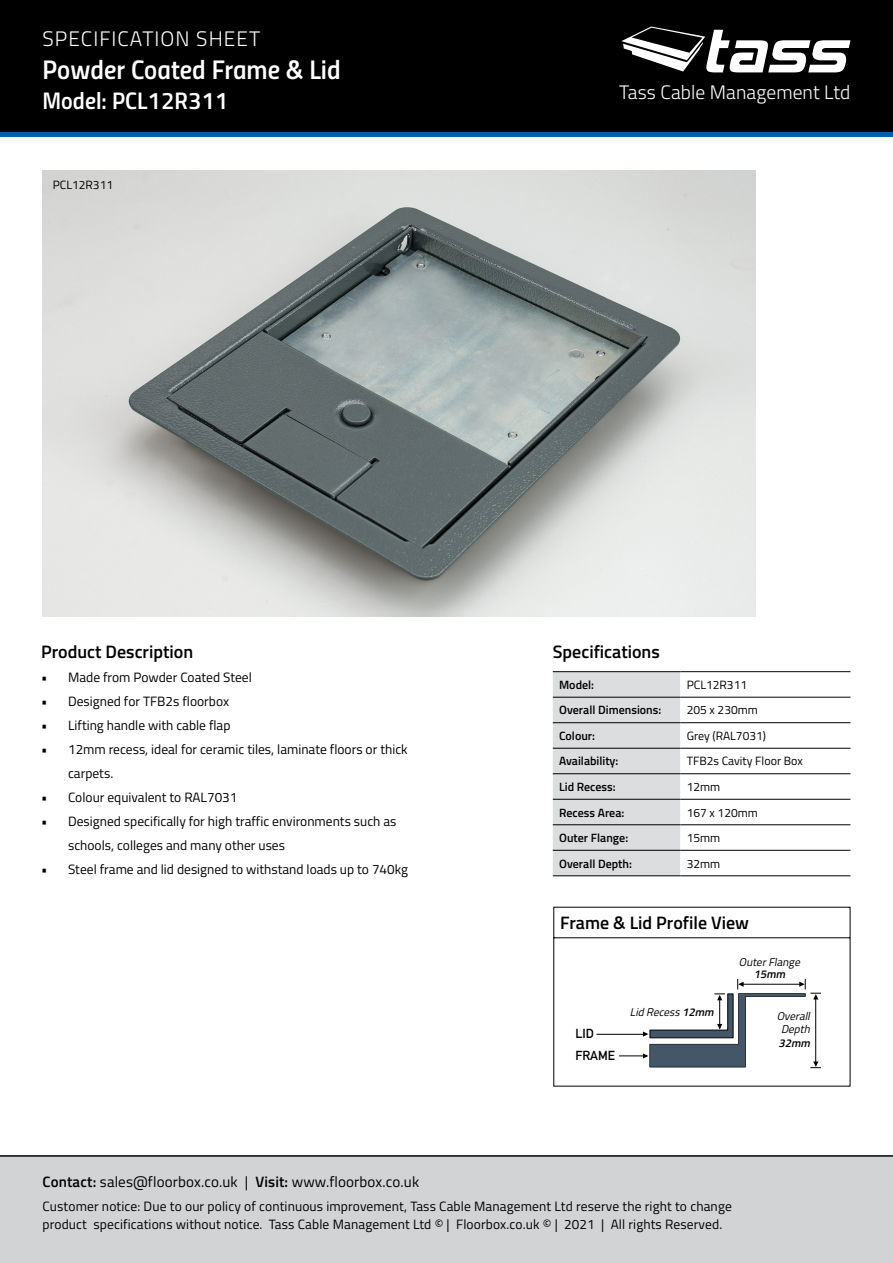
<style>
.page{position:relative;width:893px;height:1263px;background:#fff}
.page>*{position:absolute;margin:0;border:0;box-sizing:border-box;transform-origin:0 0}
.t1{font:27px "Titillium Semibold Upright";color:#fff}
.t2{font:24px "Titillium Semibold Upright";color:#fff}
.t3{font:300 21px "Titillium";letter-spacing:.05em;color:#fff}
.t4{font:300 19.5px "Titillium";letter-spacing:.005em;color:#fff}
.t5{font:600 18px "Titillium";color:#000}
.t6{font:15px "Titillium";letter-spacing:.01em;color:#000}
.t7{font:13.5px/24px "Titillium";color:#000}
.t8{font:700 12.75px "DIN Alternate";color:#000}
.t9{font:600 12px "Titillium";color:#000}
.t10{font:12px "Titillium";color:#000}
.t11{font:italic 11.25px/13.5px "Titillium";color:#000;text-align:center}
.t12{font:italic 600 11.25px "Titillium";color:#000}
.s1{font-weight:600}
</style>
<div class="page">
<div style="left:0;top:67px;width:893px;height:69px;background:#0061af"></div>
<div style="left:0;top:0;width:893px;height:132px;background:#000"></div>
<svg style="left:621px;top:26px;width:229px;height:46px"></svg>
<div style="left:0;top:1157px;width:893px;height:106px;background:#d1d3d4"></div>
<hr style="left:0;top:1155px;width:893px;height:2px;background:#000">
<svg style="left:553px;top:672px;width:297px;height:203px"></svg>
<hr style="left:680px;top:697px;width:170px;height:1px;background:#000">
<hr style="left:553px;top:722px;width:127px;height:1px;background:#000">
<hr style="left:680px;top:722px;width:170px;height:1px;background:#000">
<hr style="left:553px;top:748px;width:127px;height:1px;background:#000">
<hr style="left:680px;top:748px;width:170px;height:1px;background:#000">
<hr style="left:553px;top:773px;width:127px;height:1px;background:#000">
<hr style="left:680px;top:773px;width:170px;height:1px;background:#000">
<hr style="left:553px;top:799px;width:127px;height:1px;background:#000">
<hr style="left:680px;top:799px;width:170px;height:1px;background:#000">
<hr style="left:553px;top:824px;width:127px;height:1px;background:#000">
<hr style="left:680px;top:824px;width:170px;height:1px;background:#000">
<hr style="left:553px;top:850px;width:127px;height:1px;background:#000">
<hr style="left:680px;top:850px;width:170px;height:1px;background:#000">
<hr style="left:553px;top:875px;width:127px;height:1px;background:#000">
<hr style="left:680px;top:875px;width:170px;height:1px;background:#000">
<hr style="left:553px;top:697px;width:127px;height:1px;background:#000">
<hr style="left:553px;top:671px;width:127px;height:1px;background:#000">
<hr style="left:680px;top:671px;width:170px;height:1px;background:#000">
<img style="left:43px;top:170px;width:712px;height:447px">
<svg style="left:553px;top:906px;width:298px;height:181px"></svg>
<h3 class="t3" style="left:43px;top:23px;width:219px">SPECIFICATION SHEET</h3>
<h1 class="t1" style="left:43px;top:49px;width:300px">Powder Coated Frame &amp; Lid</h1>
<h2 class="t2" style="left:43px;top:82px;width:187px">Model: PCL12R311</h2>
<p class="t10" style="left:53px;top:176px;width:62px">PCL12R311</p>
<h3 class="t4" style="left:619px;top:78px;width:233px">Tass Cable Management Ltd</h3>
<h3 class="t5" style="left:41px;top:638px;width:154px">Product Description</h3>
<p class="t7" style="left:41px;top:664px;width:212px">• Made from Powder Coated Steel</p>
<p class="t7" style="left:41px;top:688px;width:190px">• Designed for TFB2s floorbox</p>
<p class="t7" style="left:41px;top:712px;width:191px">• Lifting handle with cable flap</p>
<p class="t7" style="left:68px;top:736px;width:341px;text-indent:-27px">• 12mm recess, ideal for ceramic tiles, laminate floors or thick carpets.</p>
<p class="t7" style="left:41px;top:784px;width:198px">• Colour equivalent to RAL7031</p>
<p class="t7" style="left:68px;top:808px;width:330px;text-indent:-27px">• Designed specifically for high traffic environments such as schools, colleges and many other uses</p>
<p class="t7" style="left:41px;top:856px;width:368px">• Steel frame and lid designed to withstand loads up to 740kg</p>
<h3 class="t5" style="left:553px;top:638px;width:109px">Specifications</h3>
<p class="t9" style="left:559px;top:676px;width:36px">Model:</p>
<p class="t10" style="left:687px;top:676px;width:62px">PCL12R311</p>
<p class="t9" style="left:559px;top:701px;width:104px">Overall Dimensions:</p>
<p class="t10" style="left:687px;top:701px;width:73px">205 x 230mm</p>
<p class="t9" style="left:559px;top:727px;width:37px">Colour:</p>
<p class="t10" style="left:687px;top:727px;width:81px">Grey (RAL7031)</p>
<p class="t9" style="left:559px;top:752px;width:61px">Availability:</p>
<p class="t10" style="left:687px;top:752px;width:118px">TFB2s Cavity Floor Box</p>
<p class="t9" style="left:559px;top:778px;width:58px">Lid Recess:</p>
<p class="t10" style="left:687px;top:778px;width:35px">12mm</p>
<p class="t9" style="left:559px;top:803px;width:67px">Recess Area:</p>
<p class="t10" style="left:687px;top:803px;width:73px">167 x 120mm</p>
<p class="t9" style="left:559px;top:829px;width:71px">Outer Flange:</p>
<p class="t10" style="left:687px;top:829px;width:35px">15mm</p>
<p class="t9" style="left:559px;top:854px;width:74px">Overall Depth:</p>
<p class="t10" style="left:687px;top:854px;width:35px">32mm</p>
<h3 class="t5" style="left:560px;top:909px;width:190px">Frame &amp; Lid Profile View</h3>
<p class="t8" style="left:575px;top:1024px;width:20px">LID</p>
<p class="t8" style="left:575px;top:1046px;width:41px">FRAME</p>
<p class="t11" style="left:630px;top:1004px;width:89px">LidRecess<span class="s1">12mm</span></p>
<p class="t11" style="left:739px;top:954px;width:65px">OuterFlange</p>
<p class="t12" style="left:754px;top:965px;width:36px">15mm</p>
<p class="t11" style="left:777px;top:1009px;width:38px">Overall<br>Depth</p>
<p class="t12" style="left:778px;top:1034px;width:36px">32mm</p>
<p class="t6" style="left:43px;top:1171px;width:378px"><span class="s1">Contact:</span> sales@floorbox.co.uk | <span class="s1">Visit:</span> www.floorbox.co.uk</p>
<p class="t7" style="left:43px;top:1196px;width:691px;line-height:18px">Customer notice: Due to our policy of continuous improvement, Tass Cable Management Ltd reserve the right to change product specifications without notice. Tass Cable Management Ltd © | Floorbox.co.uk © | 2021 | All rights Reserved.</p>
</div>
